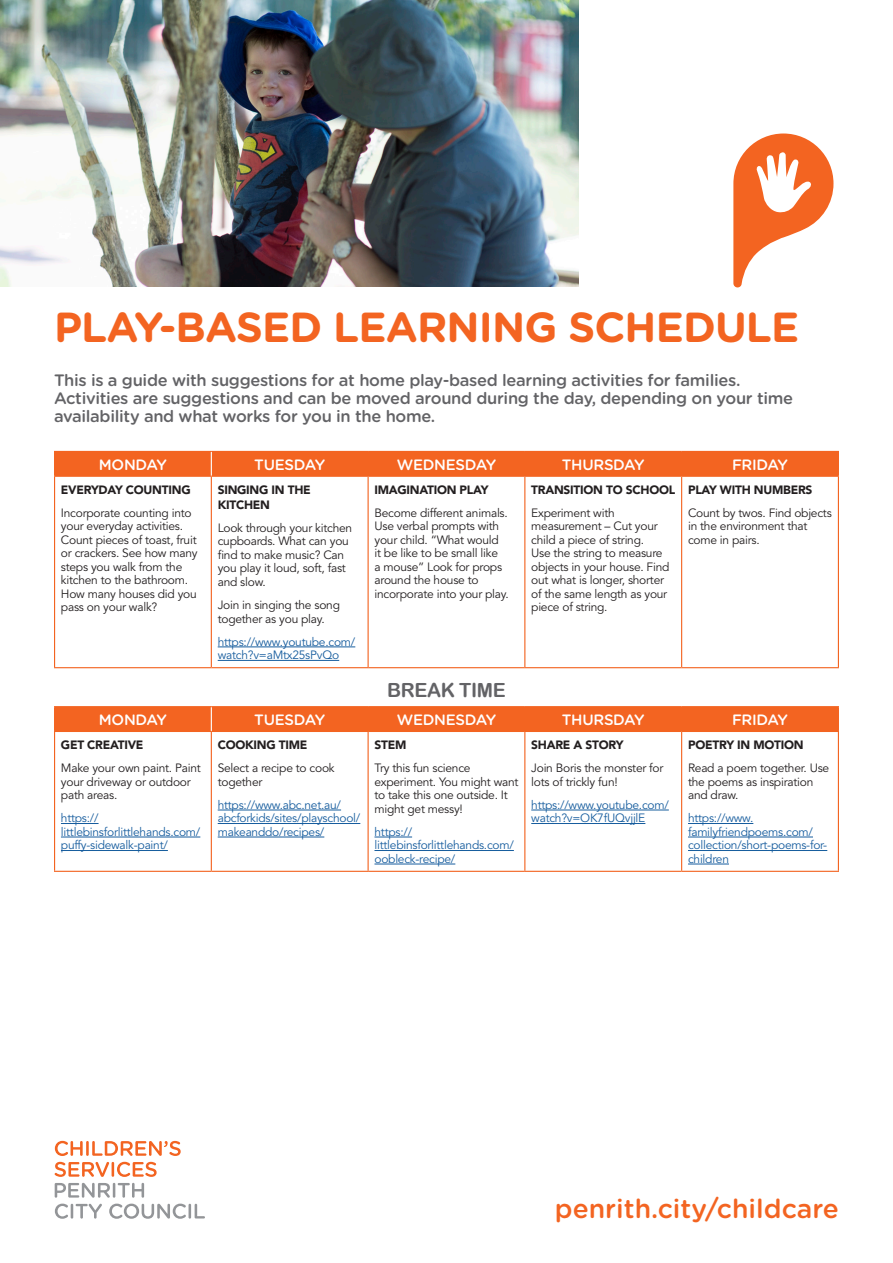
<style>
.page{position:relative;width:893px;height:1263px;background:#fff}
.page>*{position:absolute;margin:0;border:0;box-sizing:border-box;transform-origin:0 0}
.Header_1{font:700 42px "Gotham Rounded";letter-spacing:-.02em;color:#f36421}
.t1{font:500 26.55px "Gotham Rounded";color:#f36421}
.t2{font:19.5px "Arial Rounded MT Bold";letter-spacing:-.02em;color:#636366}
.Header_2a{font:500 16.5px/18px "Gotham Rounded";letter-spacing:-.02em;color:#636366}
.Table_header{font:500 15px "Gotham Rounded";letter-spacing:-.02em;color:#fff}
.Body{font:12px/13.5px "Avenir LT Std";letter-spacing:-.02em;color:#231f20}
.Body-2{font:12px/13.5px "Avenir LT Std";letter-spacing:-.02em;color:#175d9e}
.Body-3{font:900 12px/15px "Avenir LT Std";letter-spacing:-.02em;color:#231f20}
</style>
<div class="page">
<svg style="left:733px;top:134px;width:100px;height:153px"></svg>
<img style="left:0;top:0;width:578px;height:286px">
<hr style="left:54px;top:476px;width:157px;height:1px;background:#f36421">
<hr style="left:54px;top:477px;width:1px;height:190px;background:#f36421">
<hr style="left:211px;top:476px;width:157px;height:1px;background:#f36421">
<hr style="left:211px;top:477px;width:1px;height:190px;background:#f36421">
<hr style="left:368px;top:476px;width:157px;height:1px;background:#f36421">
<hr style="left:368px;top:477px;width:1px;height:190px;background:#f36421">
<hr style="left:525px;top:476px;width:157px;height:1px;background:#f36421">
<hr style="left:524px;top:477px;width:1px;height:190px;background:#f36421">
<hr style="left:682px;top:476px;width:157px;height:1px;background:#f36421">
<hr style="left:681px;top:477px;width:1px;height:190px;background:#f36421">
<hr style="left:838px;top:477px;width:1px;height:190px;background:#f36421">
<hr style="left:54px;top:667px;width:157px;height:1px;background:#f36421">
<hr style="left:211px;top:667px;width:157px;height:1px;background:#f36421">
<hr style="left:368px;top:667px;width:157px;height:1px;background:#f36421">
<hr style="left:525px;top:667px;width:157px;height:1px;background:#f36421">
<hr style="left:682px;top:667px;width:157px;height:1px;background:#f36421">
<div style="left:54px;top:451px;width:785px;height:25px;background:#f36421"></div>
<hr style="left:218px;top:647px;width:137px;height:1px;background:#175d9e">
<hr style="left:218px;top:660px;width:121px;height:1px;background:#175d9e">
<hr style="left:54px;top:706px;width:157px;height:1px;background:#f36421">
<hr style="left:211px;top:706px;width:157px;height:1px;background:#f36421">
<hr style="left:368px;top:706px;width:157px;height:1px;background:#f36421">
<hr style="left:525px;top:706px;width:157px;height:1px;background:#f36421">
<hr style="left:682px;top:706px;width:157px;height:1px;background:#f36421">
<hr style="left:54px;top:731px;width:157px;height:1px;background:#f36421">
<hr style="left:54px;top:732px;width:1px;height:139px;background:#f36421">
<hr style="left:211px;top:731px;width:157px;height:1px;background:#f36421">
<hr style="left:211px;top:732px;width:1px;height:139px;background:#f36421">
<hr style="left:368px;top:731px;width:157px;height:1px;background:#f36421">
<hr style="left:368px;top:732px;width:1px;height:139px;background:#f36421">
<hr style="left:525px;top:731px;width:157px;height:1px;background:#f36421">
<hr style="left:524px;top:732px;width:1px;height:139px;background:#f36421">
<hr style="left:682px;top:731px;width:157px;height:1px;background:#f36421">
<hr style="left:681px;top:732px;width:1px;height:139px;background:#f36421">
<hr style="left:838px;top:732px;width:1px;height:139px;background:#f36421">
<hr style="left:54px;top:871px;width:157px;height:1px;background:#f36421">
<hr style="left:211px;top:871px;width:157px;height:1px;background:#f36421">
<hr style="left:368px;top:871px;width:157px;height:1px;background:#f36421">
<hr style="left:525px;top:871px;width:157px;height:1px;background:#f36421">
<hr style="left:682px;top:871px;width:157px;height:1px;background:#f36421">
<div style="left:54px;top:707px;width:785px;height:24px;background:#f36421"></div>
<hr style="left:61px;top:823px;width:38px;height:1px;background:#175d9e">
<hr style="left:61px;top:837px;width:139px;height:1px;background:#175d9e">
<hr style="left:61px;top:850px;width:107px;height:1px;background:#175d9e">
<hr style="left:218px;top:810px;width:123px;height:1px;background:#175d9e">
<hr style="left:218px;top:823px;width:142px;height:1px;background:#175d9e">
<hr style="left:218px;top:837px;width:106px;height:1px;background:#175d9e">
<hr style="left:374px;top:837px;width:38px;height:1px;background:#175d9e">
<hr style="left:374px;top:850px;width:140px;height:1px;background:#175d9e">
<hr style="left:374px;top:864px;width:81px;height:1px;background:#175d9e">
<hr style="left:531px;top:810px;width:138px;height:1px;background:#175d9e">
<hr style="left:531px;top:823px;width:114px;height:1px;background:#175d9e">
<hr style="left:688px;top:823px;width:65px;height:1px;background:#175d9e">
<hr style="left:688px;top:837px;width:125px;height:1px;background:#175d9e">
<hr style="left:688px;top:850px;width:139px;height:1px;background:#175d9e">
<hr style="left:688px;top:864px;width:41px;height:1px;background:#175d9e">
<svg style="left:55px;top:1141px;width:28px;height:15px"></svg>
<hr style="left:86px;top:1141px;width:3px;height:15px;background:#f36421">
<svg style="left:92px;top:1141px;width:89px;height:15px"></svg>
<svg style="left:55px;top:1162px;width:102px;height:15px"></svg>
<svg style="left:55px;top:1183px;width:150px;height:36px"></svg>
<p class="Header_1" style="left:54px;top:296px;width:747px">PLAY-BASED LEARNING SCHEDULE</p>
<p class="Header_2a" style="left:54px;top:370px;width:688px">This is a guide with suggestions for at home play-based learning activities for families.</p>
<p class="Header_2a" style="left:54px;top:388px;width:741px">Activities are suggestions and can be moved around during the day, depending on your time availability and what works for you in the home.</p>
<p class="Table_header" style="left:99px;top:454px;width:70px">MONDAY</p>
<p class="Table_header" style="left:254px;top:454px;width:72px">TUESDAY</p>
<p class="Table_header" style="left:397px;top:454px;width:101px">WEDNESDAY</p>
<p class="Table_header" style="left:562px;top:454px;width:84px">THURSDAY</p>
<p class="Table_header" style="left:732px;top:454px;width:57px">FRIDAY</p>
<p class="Body-3" style="left:61px;top:482px;width:131px">EVERYDAY COUNTING</p>
<p class="Body" style="left:61px;top:506px;width:138px">Incorporate counting into your everyday activities.<br>Count pieces of toast, fruit or crackers. See how many steps you walk from the kitchen to the bathroom.<br>How many houses did you pass on your walk?</p>
<p class="Body-3" style="left:218px;top:482px;width:95px">SINGING IN THE<br>KITCHEN</p>
<p class="Body" style="left:218px;top:521px;width:136px">Look through your kitchen cupboards. What can you find to make music? Can you play it loud, soft, fast and slow.</p>
<p class="Body" style="left:218px;top:598px;width:124px">Join in singing the song together as you play.</p>
<p class="Body-2" style="left:218px;top:635px;width:139px">https://www.youtube.com/ watch?v=aMtx25sPvQo</p>
<p class="Body-3" style="left:374px;top:482px;width:115px">IMAGINATION PLAY</p>
<p class="Body" style="left:374px;top:506px;width:136px">Become different animals.<br>Use verbal prompts with your child. “What would<br>it be like to be small like<br>a mouse” Look for props around the house to incorporate into your play.</p>
<p class="Body-3" style="left:531px;top:482px;width:145px">TRANSITION TO SCHOOL</p>
<p class="Body" style="left:531px;top:506px;width:140px">Experiment with measurement – Cut your child a piece of string.<br>Use the string to measure objects in your house. Find out what is longer, shorter of the same length as your piece of string.</p>
<p class="Body-3" style="left:688px;top:482px;width:126px">PLAY WITH NUMBERS</p>
<p class="Body" style="left:688px;top:506px;width:145px">Count by twos. Find objects in the environment that come in pairs.</p>
<p class="t2" style="left:387px;top:678px;width:120px">BREAK TIME</p>
<p class="Table_header" style="left:99px;top:709px;width:70px">MONDAY</p>
<p class="Table_header" style="left:254px;top:709px;width:72px">TUESDAY</p>
<p class="Table_header" style="left:397px;top:709px;width:101px">WEDNESDAY</p>
<p class="Table_header" style="left:562px;top:709px;width:84px">THURSDAY</p>
<p class="Table_header" style="left:732px;top:709px;width:57px">FRIDAY</p>
<p class="Body-3" style="left:61px;top:737px;width:84px">GET CREATIVE</p>
<p class="Body" style="left:61px;top:762px;width:141px">Make your own paint. Paint your driveway or outdoor path areas.</p>
<p class="Body-2" style="left:61px;top:812px;width:141px">https:// littlebinsforlittlehands.com/ puffy-sidewalk-paint/</p>
<p class="Body-3" style="left:218px;top:737px;width:91px">COOKING TIME</p>
<p class="Body" style="left:218px;top:762px;width:118px">Select a recipe to cook together</p>
<p class="Body-2" style="left:218px;top:798px;width:144px">https://www.abc.net.au/ abcforkids/sites/playschool/ makeanddo/recipes/</p>
<p class="Body-3" style="left:374px;top:737px;width:33px">STEM</p>
<p class="Body" style="left:374px;top:762px;width:145px">Try this fun science experiment. You might want to take this one outside. It might get messy!</p>
<p class="Body-2" style="left:374px;top:825px;width:141px">https:// littlebinsforlittlehands.com/ oobleck-recipe/</p>
<p class="Body-3" style="left:531px;top:737px;width:94px">SHARE A STORY</p>
<p class="Body" style="left:531px;top:762px;width:134px">Join Boris the monster for lots of trickly fun!</p>
<p class="Body-2" style="left:531px;top:798px;width:139px">https://www.youtube.com/ watch?v=OK7fUQvjjlE</p>
<p class="Body-3" style="left:688px;top:737px;width:117px">POETRY IN MOTION</p>
<p class="Body" style="left:688px;top:762px;width:143px">Read a poem together. Use the poems as inspiration and draw.</p>
<p class="Body-2" style="left:688px;top:812px;width:141px">https://www. familyfriendpoems.com/ collection/short-poems-for&shy;children</p>
<p class="t1" style="left:555px;top:1189px;width:286px">penrith.city/childcare</p>
</div>
